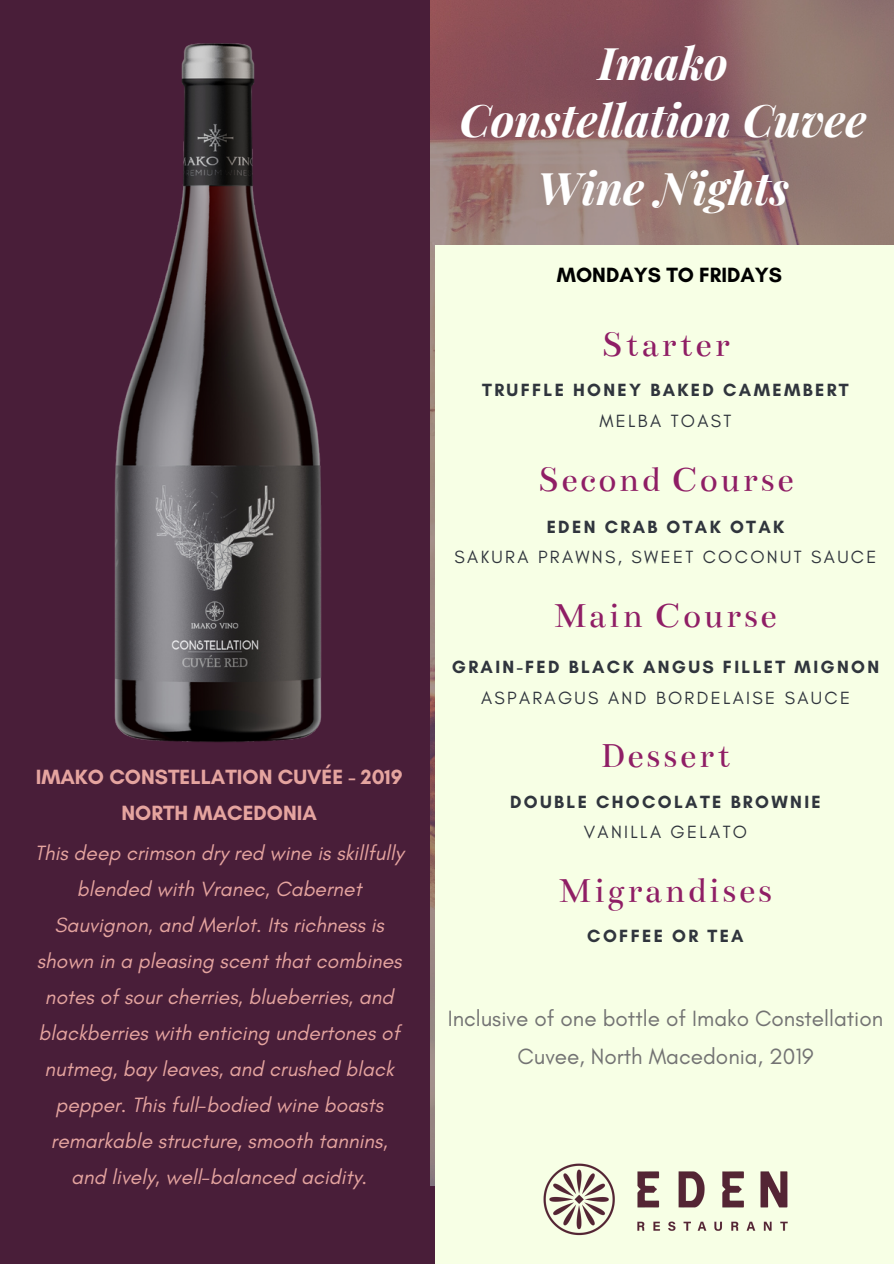
<style>
.page{position:relative;width:894px;height:1264px;background:#fff}
.page>*{position:absolute;margin:0;border:0;box-sizing:border-box;transform-origin:0 0}
.t1{font:italic 700 45px/57.3px "Playfair Display";color:#fff;text-align:center}
.t2{font:37.5px "Bentham";letter-spacing:.06em;color:#8f1e65}
.t3{font:22.5px/38.2px "Glacial Indifference";color:#737373;text-align:center}
.t4{font:italic 21px/36px "Glacial Indifference";color:#e5a49f;text-align:center}
.t5{font:700 21px/36px "Glacial Indifference";color:#e5a49f;text-align:center}
.t6{font:700 21px "Glacial Indifference";color:#000}
.t7{font:700 18px "Glacial Indifference";letter-spacing:.13em;color:#30353d}
.t8{font:18px "Glacial Indifference";letter-spacing:.13em;color:#30353d}
</style>
<div class="page">
<div style="left:0;top:0;width:893px;height:1263px;background:#491e39"></div>
<img style="left:430px;top:0;width:463px;height:1185px">
<div style="left:435px;top:245px;width:458px;height:1018px;background:#f7ffe5"></div>
<img style="left:114px;top:0;width:410px;height:795px">
<img style="left:543px;top:1163px;width:245px;height:73px">
<h3 class="t5" style="left:36px;top:758px;width:368px">IMAKO CONSTELLATION CUVÉE - 2019<br>NORTH MACEDONIA</h3>
<p class="t4" style="left:35px;top:834px;width:370px">This deep crimson dry red wine is skillfully blended with Vranec, Cabernet Sauvignon, and Merlot. Its richness is shown in a pleasing scent that combines notes of sour cherries, blueberries, and blackberries with enticing undertones of nutmeg, bay leaves, and crushed black pepper. This full-bodied wine boasts remarkable structure, smooth tannins, and lively, well-balanced acidity.</p>
<h2 class="t1" style="left:459px;top:33px;width:408px">Imako<br>Constellation Cuvee</h2>
<h2 class="t1" style="left:537px;top:158px;width:253px">Wine Nights</h2>
<h4 class="t6" style="left:556px;top:262px;width:227px">MONDAYS TO FRIDAYS</h4>
<h2 class="t2" style="left:601px;top:324px;width:130px">Starter</h2>
<p class="t7" style="left:482px;top:379px;width:368px">TRUFFLE HONEY BAKED CAMEMBERT</p>
<p class="t8" style="left:599px;top:409px;width:133px">MELBA TOAST</p>
<h2 class="t2" style="left:537px;top:458px;width:258px">Second Course</h2>
<p class="t7" style="left:546px;top:515px;width:239px">EDEN CRAB OTAK OTAK</p>
<p class="t8" style="left:454px;top:546px;width:423px">SAKURA PRAWNS, SWEET COCONUT SAUCE</p>
<h2 class="t2" style="left:554px;top:595px;width:224px">Main Course</h2>
<p class="t7" style="left:452px;top:656px;width:428px">GRAIN-FED BLACK ANGUS FILLET MIGNON</p>
<p class="t8" style="left:481px;top:686px;width:370px">ASPARAGUS AND BORDELAISE SAUCE</p>
<p class="t2" style="left:600px;top:735px;width:132px">Dessert</p>
<p class="t7" style="left:510px;top:790px;width:312px">DOUBLE CHOCOLATE BROWNIE</p>
<h2 class="t8" style="left:583px;top:821px;width:165px">VANILLA GELATO</h2>
<h5 class="t2" style="left:558px;top:869px;width:215px">Migrandises</h5>
<h4 class="t7" style="left:587px;top:925px;width:158px">COFFEE OR TEA</h4>
<h3 class="t3" style="left:447px;top:998px;width:437px">Inclusive of one bottle of Imako Constellation<br>Cuvee, North Macedonia, 2019</h3>
</div>
